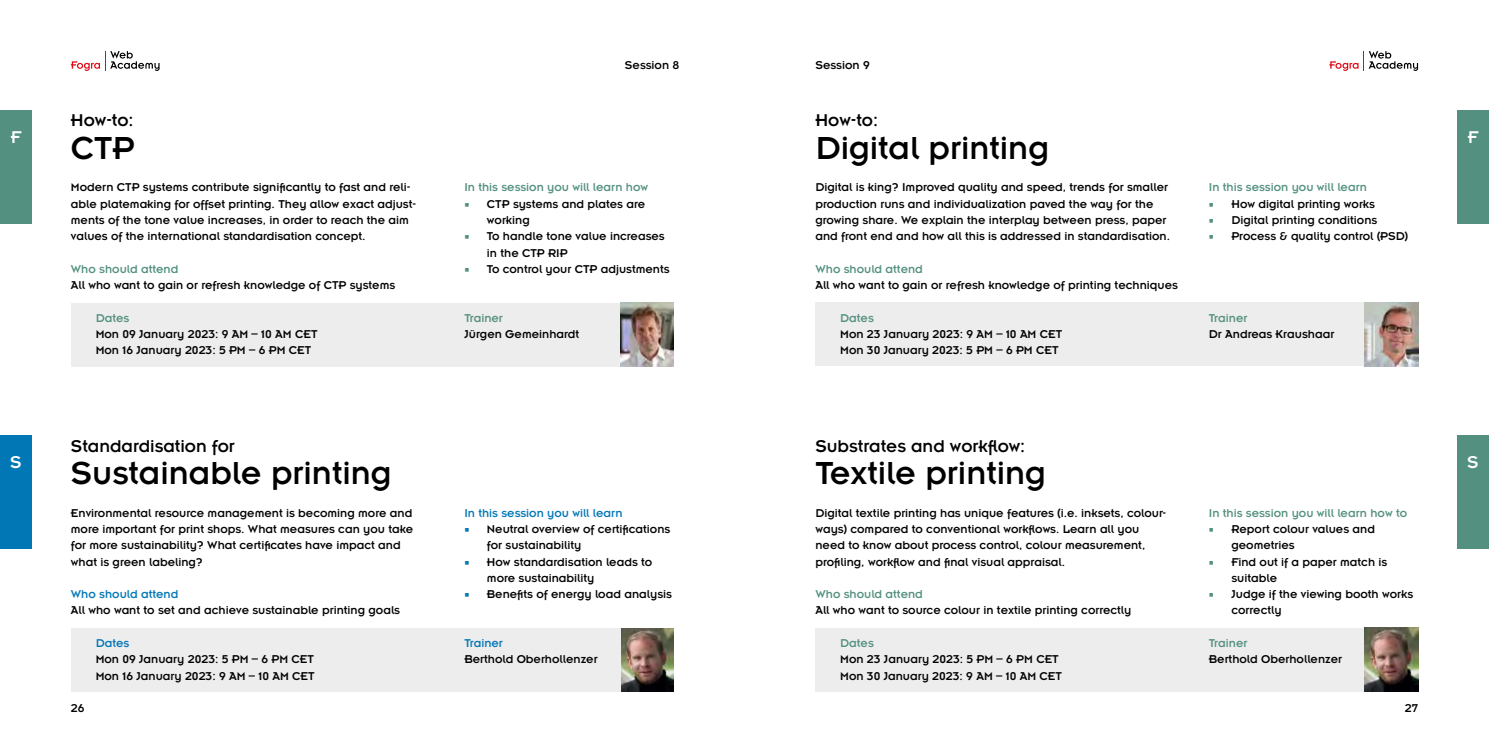
<style>
.page{position:relative;width:1489px;height:745px;background:#fff}
.page>*{position:absolute;margin:0;border:0;box-sizing:border-box;transform-origin:0 0}
.t1{font:35px "Insignia LT Std";color:#000}
.t2{font:18.75px "Insignia LT Std";color:#000}
.t3{font:18.75px "Insignia LT Std";color:#fff}
.t4{font:12.5px/16.2px "Insignia LT Std";color:#000}
.t5{font:12.5px "Insignia LT Std";color:#53907f}
.t6{font:12.5px "Insignia LT Std";color:#0277b6}
.s1{font-family:"Minion Pro";color:#53907f}
.s2{font-family:"Minion Pro";color:#0277b6}
</style>
<div class="page">
<div style="left:71px;top:302px;width:549px;height:64px;background:#ededed"></div>
<div style="left:815px;top:302px;width:549px;height:64px;background:#ededed"></div>
<div style="left:815px;top:627px;width:549px;height:64px;background:#ededed"></div>
<div style="left:1456px;top:110px;width:32px;height:114px;background:#53907f"></div>
<div style="left:1456px;top:435px;width:32px;height:114px;background:#53907f"></div>
<div style="left:0;top:110px;width:32px;height:114px;background:#53907f"></div>
<div style="left:0;top:435px;width:32px;height:114px;background:#0277b6"></div>
<img style="left:620px;top:628px;width:53px;height:63px">
<img style="left:620px;top:302px;width:53px;height:64px">
<img style="left:1364px;top:627px;width:53px;height:64px">
<img style="left:1364px;top:302px;width:53px;height:64px">
<svg style="left:1329px;top:51px;width:88px;height:20px"></svg>
<svg style="left:71px;top:51px;width:88px;height:20px"></svg>
<div style="left:71px;top:627px;width:549px;height:64px;background:#ededed"></div>
<h2 class="t3" style="left:11px;top:127px;width:12px">F</h2>
<h2 class="t3" style="left:10px;top:452px;width:13px">S</h2>
<h2 class="t2" style="left:71px;top:111px;width:64px">How-to:</h2>
<h1 class="t1" style="left:71px;top:130px;width:65px">CTP</h1>
<p class="t4" style="left:71px;top:179px;width:347px">Modern CTP systems contribute significantly to fast and reli&shy;able platemaking for offset printing. They allow exact adjust&shy;ments of the tone value increases, in order to reach the aim values of the international standardisation concept.</p>
<p class="t5" style="left:71px;top:262px;width:109px">Who should attend</p>
<p class="t4" style="left:71px;top:277px;width:326px">All who want to gain or refresh knowledge of CTP systems</p>
<p class="t5" style="left:96px;top:311px;width:35px">Dates</p>
<p class="t4" style="left:96px;top:325px;width:223px">Mon 09 January 2023: 9 AM – 10 AM CET<br>Mon 16 January 2023: 5 PM – 6 PM CET</p>
<h2 class="t2" style="left:71px;top:436px;width:165px">Standardisation for</h2>
<h1 class="t1" style="left:71px;top:455px;width:322px">Sustainable printing</h1>
<p class="t4" style="left:71px;top:504px;width:344px">Environmental resource management is becoming more and more important for print shops. What measures can you take for more sustainability? What certificates have impact and what is green labeling?</p>
<p class="t6" style="left:71px;top:587px;width:109px">Who should attend</p>
<p class="t4" style="left:71px;top:602px;width:331px">All who want to set and achieve sustainable printing goals</p>
<p class="t6" style="left:96px;top:636px;width:35px">Dates</p>
<p class="t4" style="left:96px;top:650px;width:220px">Mon 09 January 2023: 5 PM – 6 PM CET<br>Mon 16 January 2023: 9 AM – 10 AM CET</p>
<p class="t4" style="left:625px;top:57px;width:56px">Session 8</p>
<p class="t4" style="left:815px;top:57px;width:56px">Session 9</p>
<p class="t5" style="left:464px;top:181px;width:185px">In this session you will learn how</p>
<p class="t4" style="left:487px;top:195px;width:160px;text-indent:-22px"><span class="s1">■</span> CTP systems and plates are working</p>
<p class="t4" style="left:487px;top:228px;width:179px;text-indent:-22px"><span class="s1">■</span> To handle tone value increases in the CTP RIP</p>
<p class="t4" style="left:464px;top:260px;width:207px"><span class="s1">■</span> To control your CTP adjustments</p>
<p class="t5" style="left:464px;top:311px;width:40px">Trainer</p>
<p class="t4" style="left:464px;top:325px;width:116px">Jürgen Gemeinhardt</p>
<h2 class="t2" style="left:815px;top:111px;width:64px">How-to:</h2>
<h1 class="t1" style="left:815px;top:130px;width:235px">Digital printing</h1>
<p class="t4" style="left:815px;top:179px;width:356px">Digital is king? Improved quality and speed, trends for smaller production runs and individualization paved the way for the growing share. We explain the interplay between press, paper and front end and how all this is addressed in standardisation.</p>
<p class="t5" style="left:815px;top:262px;width:109px">Who should attend</p>
<p class="t4" style="left:815px;top:277px;width:364px">All who want to gain or refresh knowledge of printing techniques</p>
<p class="t5" style="left:840px;top:311px;width:35px">Dates</p>
<p class="t4" style="left:840px;top:325px;width:223px">Mon 23 January 2023: 9 AM – 10 AM CET<br>Mon 30 January 2023: 5 PM – 6 PM CET</p>
<p class="t5" style="left:1208px;top:181px;width:160px">In this session you will learn</p>
<p class="t4" style="left:1208px;top:195px;width:167px"><span class="s1">■</span> How digital printing works</p>
<p class="t4" style="left:1208px;top:212px;width:170px"><span class="s1">■</span> Digital printing conditions</p>
<p class="t4" style="left:1208px;top:228px;width:201px"><span class="s1">■</span> Process &amp; quality control (PSD)</p>
<p class="t5" style="left:1208px;top:311px;width:40px">Trainer</p>
<p class="t4" style="left:1208px;top:325px;width:127px">Dr Andreas Kraushaar</p>
<p class="t6" style="left:464px;top:506px;width:160px">In this session you will learn</p>
<p class="t4" style="left:487px;top:520px;width:185px;text-indent:-22px"><span class="s2">■</span> Neutral overview of certifications for sustainability</p>
<p class="t4" style="left:487px;top:553px;width:167px;text-indent:-22px"><span class="s2">■</span> How standardisation leads to more sustainability</p>
<p class="t4" style="left:464px;top:585px;width:209px"><span class="s2">■</span> Benefits of energy load analysis</p>
<p class="t6" style="left:464px;top:636px;width:40px">Trainer</p>
<p class="t4" style="left:464px;top:650px;width:135px">Berthold Oberhollenzer</p>
<h2 class="t2" style="left:815px;top:436px;width:211px">Substrates and workflow:</h2>
<h1 class="t1" style="left:815px;top:455px;width:232px">Textile printing</h1>
<p class="t4" style="left:815px;top:504px;width:352px">Digital textile printing has unique features (i.e. inksets, colour&shy;ways) compared to conventional workflows. Learn all you need to know about process control, colour measurement, profiling, workflow and final visual appraisal.</p>
<p class="t5" style="left:815px;top:587px;width:109px">Who should attend</p>
<p class="t4" style="left:815px;top:602px;width:317px">All who want to source colour in textile printing correctly</p>
<p class="t5" style="left:840px;top:636px;width:35px">Dates</p>
<p class="t4" style="left:840px;top:650px;width:223px">Mon 23 January 2023: 5 PM – 6 PM CET<br>Mon 30 January 2023: 9 AM – 10 AM CET</p>
<p class="t5" style="left:1208px;top:506px;width:200px">In this session you will learn how to</p>
<p class="t4" style="left:1231px;top:520px;width:145px;text-indent:-22px"><span class="s1">■</span> Report colour values and geometries</p>
<p class="t4" style="left:1231px;top:553px;width:157px;text-indent:-22px"><span class="s1">■</span> Find out if a paper match is suitable</p>
<p class="t4" style="left:1231px;top:585px;width:183px;text-indent:-22px"><span class="s1">■</span> Judge if the viewing booth works correctly</p>
<p class="t5" style="left:1208px;top:636px;width:40px">Trainer</p>
<p class="t4" style="left:1208px;top:650px;width:135px">Berthold Oberhollenzer</p>
<p class="t4" style="left:71px;top:699px;width:15px">26</p>
<p class="t4" style="left:1404px;top:699px;width:15px">27</p>
<h2 class="t3" style="left:1467px;top:127px;width:12px">F</h2>
<h2 class="t3" style="left:1467px;top:452px;width:13px">S</h2>
</div>
